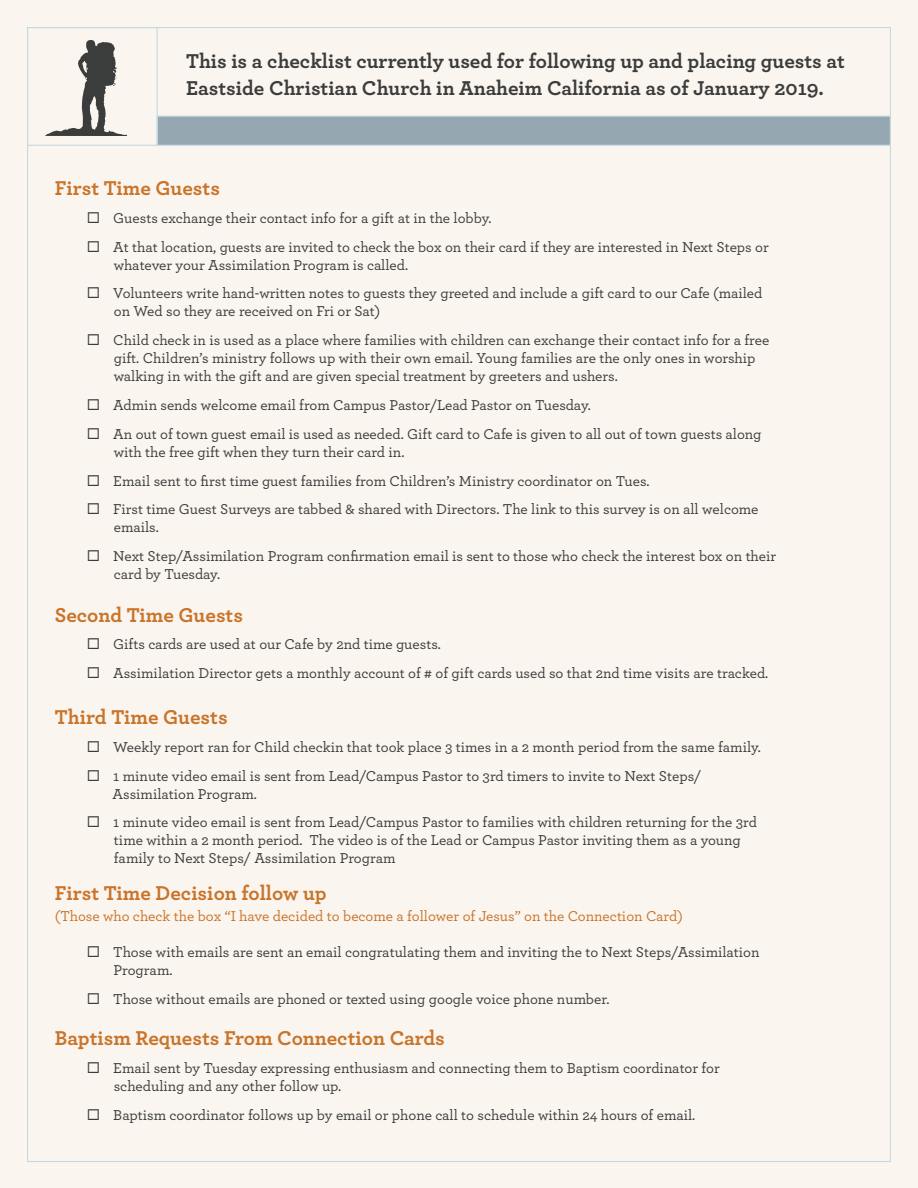
<style>
.page{position:relative;width:918px;height:1188px;background:#fbf5ef}
.page>*{position:absolute;margin:0;border:0;box-sizing:border-box;transform-origin:0 0}
.t1{font:700 21px/27px "Archer";color:#3b3d3c}
.t2{font:700 21px "Archer";color:#c9742a}
.t3{font:500 15px/18px "Archer";color:#3b3d3c}
.t4{font:500 15px "Archer";color:#c9742a}
</style>
<div class="page">
<div style="left:157px;top:116px;width:734px;height:30px;background:#95a8b2;border:1px solid #c4dae3"></div>
<div style="left:27px;top:27px;width:131px;height:119px;border:1px solid #c4dae3"></div>
<svg style="left:45px;top:40px;width:82px;height:96px"></svg>
<h1 class="t1" style="left:186px;top:46px;width:660px">This is a checklist currently used for following up and placing guests at<br>Eastside Christian Church in Anaheim California as of January 2019.</h1>
<h1 class="t2" style="left:55px;top:172px;width:167px">First Time Guests</h1>
<p class="t3" style="left:87px;top:208px;width:406px">◻ Guests exchange their contact info for a gift at in the lobby.</p>
<p class="t3" style="left:114px;top:237px;width:657px;text-indent:-27px">◻ At that location, guests are invited to check the box on their card if they are interested in Next Steps or whatever your Assimilation Program is called.</p>
<p class="t3" style="left:114px;top:284px;width:650px;text-indent:-27px">◻ Volunteers write hand-written notes to guests they greeted and include a gift card to our Cafe (mailed on Wed so they are received on Fri or Sat)</p>
<p class="t3" style="left:114px;top:330px;width:657px;text-indent:-27px">◻ Child check in is used as a place where families with children can exchange their contact info for a free gift. Children’s ministry follows up with their own email. Young families are the only ones in worship walking in with the gift and are given special treatment by greeters and ushers.</p>
<p class="t3" style="left:87px;top:395px;width:506px">◻ Admin sends welcome email from Campus Pastor/Lead Pastor on Tuesday.</p>
<p class="t3" style="left:114px;top:424px;width:649px;text-indent:-27px">◻ An out of town guest email is used as needed. Gift card to Cafe is given to all out of town guests along with the free gift when they turn their card in.</p>
<p class="t3" style="left:87px;top:471px;width:564px">◻ Email sent to first time guest families from Children’s Ministry coordinator on Tues.</p>
<p class="t3" style="left:114px;top:500px;width:646px;text-indent:-27px">◻ First time Guest Surveys are tabbed &amp; shared with Directors. The link to this survey is on all welcome emails.</p>
<p class="t3" style="left:114px;top:546px;width:664px;text-indent:-27px">◻ Next Step/Assimilation Program confirmation email is sent to those who check the interest box on their card by Tuesday.</p>
<h1 class="t2" style="left:55px;top:598px;width:190px">Second Time Guests</h1>
<p class="t3" style="left:87px;top:635px;width:356px">◻ Gifts cards are used at our Cafe by 2nd time guests.</p>
<p class="t3" style="left:87px;top:663px;width:683px">◻ Assimilation Director gets a monthly account of # of gift cards used so that 2nd time visits are tracked.</p>
<h1 class="t2" style="left:55px;top:701px;width:174px">Third Time Guests</h1>
<p class="t3" style="left:87px;top:737px;width:676px">◻ Weekly report ran for Child checkin that took place 3 times in a 2 month period from the same family.</p>
<p class="t3" style="left:113px;top:766px;width:590px;text-indent:-26px">◻ 1 minute video email is sent from Lead/Campus Pastor to 3rd timers to invite to Next Steps/<br>Assimilation Program.</p>
<p class="t3" style="left:114px;top:813px;width:645px;text-indent:-27px">◻ 1 minute video email is sent from Lead/Campus Pastor to families with children returning for the 3rd time within a 2 month period. The video is of the Lead or Campus Pastor inviting them as a young family to Next Steps/ Assimilation Program</p>
<h1 class="t2" style="left:55px;top:877px;width:273px">First Time Decision follow up</h1>
<p class="t4" style="left:55px;top:905px;width:629px">(Those who check the box “I have decided to become a follower of Jesus” on the Connection Card)</p>
<p class="t3" style="left:114px;top:942px;width:648px;text-indent:-27px">◻ Those with emails are sent an email congratulating them and inviting the to Next Steps/Assimilation<br>Program.</p>
<p class="t3" style="left:87px;top:989px;width:524px">◻ Those without emails are phoned or texted using google voice phone number.</p>
<h1 class="t2" style="left:55px;top:1022px;width:391px">Baptism Requests From Connection Cards</h1>
<p class="t3" style="left:114px;top:1058px;width:607px;text-indent:-27px">◻ Email sent by Tuesday expressing enthusiasm and connecting them to Baptism coordinator for scheduling and any other follow up.</p>
<p class="t3" style="left:87px;top:1105px;width:610px">◻ Baptism coordinator follows up by email or phone call to schedule within 24 hours of email.</p>
</div>
